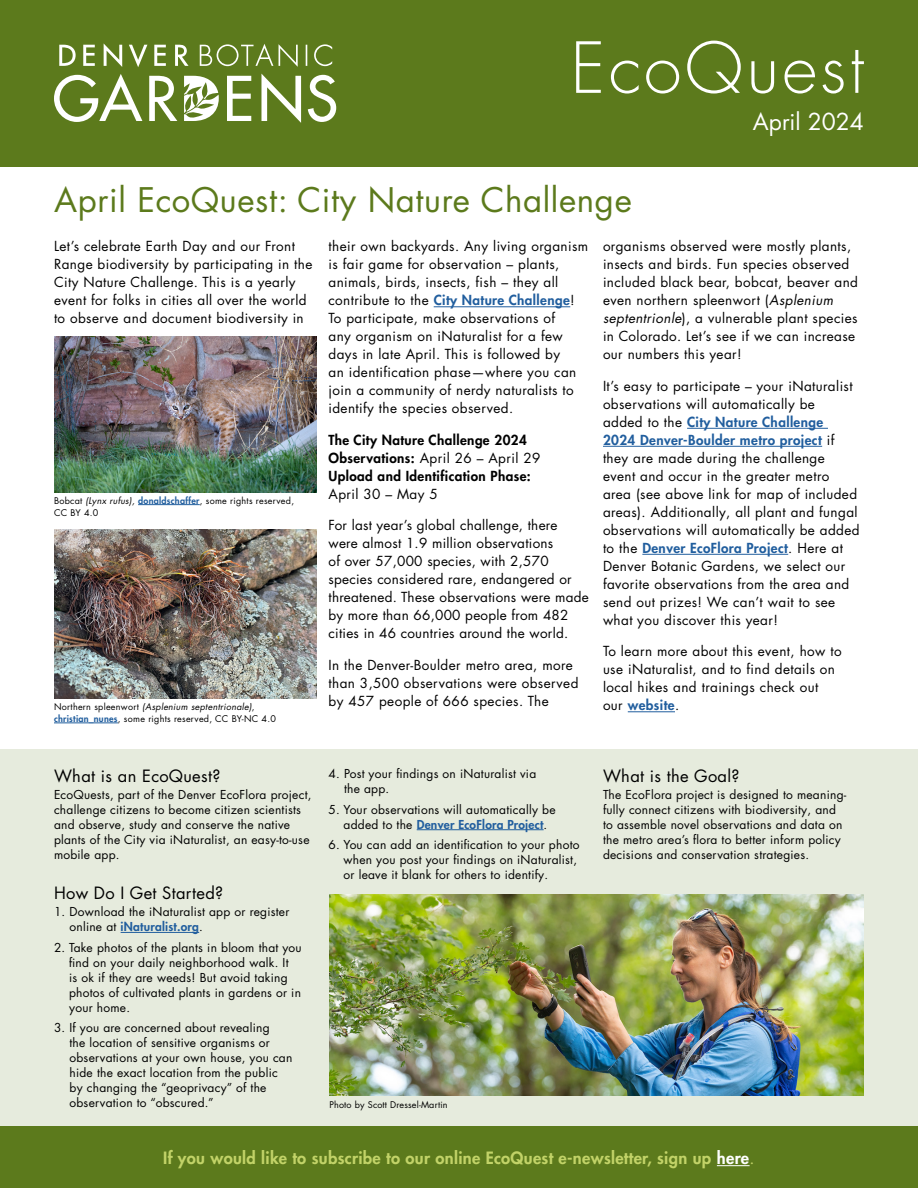
<style>
.page{position:relative;width:918px;height:1188px;background:#fff}
.page>*{position:absolute;margin:0;border:0;box-sizing:border-box;transform-origin:0 0}
.t1{font:300 68.4px "Futura LT Pro";letter-spacing:.05em;color:#fff}
.t2{font:33px "Futura LT Pro";letter-spacing:.02em;color:#5c7a1c}
.t3{font:22.8px "Futura LT Pro";color:#fff}
.t4{font:800 16.5px "Futura LT Pro";letter-spacing:.02em;color:#c2d368}
.t5{font:16.5px "Futura LT Pro";letter-spacing:.02em;color:#000}
.t6{font:13.5px/18px "Futura LT Pro";letter-spacing:.03em;color:#000}
.t7{font:800 13.5px/18px "Futura LT Pro";letter-spacing:.03em;color:#000}
.t8{font:12px/15px "Futura LT Pro";letter-spacing:.02em;color:#000}
.t9{font:9px/12px "Futura LT Pro";letter-spacing:.03em;color:#000}
.s1{font-weight:800;color:#215e9e}
.s2{font-weight:400}
.s3{font-style:italic}
.s4{color:#fff}
</style>
<div class="page">
<div style="left:0;top:749px;width:918px;height:377px;background:#e6ebdd"></div>
<hr style="left:121px;top:932px;width:78px;height:1px;background:#215e9e">
<hr style="left:417px;top:829px;width:127px;height:1px;background:#215e9e">
<img style="left:329px;top:895px;width:535px;height:200px">
<hr style="left:434px;top:306px;width:136px;height:1px;background:#215e9e">
<hr style="left:687px;top:428px;width:141px;height:1px;background:#215e9e">
<hr style="left:603px;top:446px;width:219px;height:1px;background:#215e9e">
<hr style="left:642px;top:554px;width:146px;height:1px;background:#215e9e">
<hr style="left:628px;top:711px;width:47px;height:1px;background:#215e9e">
<div style="left:0;top:0;width:918px;height:166px;background:#5c7a1c"></div>
<svg style="left:59px;top:45px;width:17px;height:21px"></svg>
<svg style="left:83px;top:45px;width:12px;height:21px"></svg>
<svg style="left:104px;top:44px;width:18px;height:23px"></svg>
<svg style="left:129px;top:45px;width:18px;height:22px"></svg>
<svg style="left:154px;top:45px;width:12px;height:21px"></svg>
<svg style="left:175px;top:45px;width:14px;height:21px"></svg>
<svg style="left:200px;top:44px;width:73px;height:22px"></svg>
<svg style="left:279px;top:44px;width:19px;height:23px"></svg>
<svg style="left:306px;top:45px;width:1px;height:21px"></svg>
<svg style="left:314px;top:44px;width:18px;height:22px"></svg>
<svg style="left:54px;top:74px;width:88px;height:48px"></svg>
<svg style="left:149px;top:76px;width:28px;height:45px"></svg>
<svg style="left:227px;top:76px;width:24px;height:45px"></svg>
<svg style="left:261px;top:74px;width:40px;height:49px"></svg>
<svg style="left:308px;top:75px;width:28px;height:47px"></svg>
<svg style="left:184px;top:76px;width:35px;height:45px"></svg>
<div style="left:0;top:1126px;width:918px;height:62px;background:#5c7a1c"></div>
<hr style="left:717px;top:1165px;width:33px;height:1px;background:#fff">
<img style="left:55px;top:529px;width:261px;height:169px">
<img style="left:55px;top:337px;width:261px;height:155px">
<hr style="left:54px;top:723px;width:64px;height:1px;background:#215e9e">
<hr style="left:138px;top:504px;width:62px;height:1px;background:#215e9e">
<h1 class="t1" style="left:571px;top:23px;width:295px">EcoQuest</h1>
<h3 class="t3" style="left:753px;top:106px;width:113px">April 2024</h3>
<h2 class="t2" style="left:54px;top:178px;width:579px">April EcoQuest: City Nature Challenge</h2>
<p class="t6" style="left:54px;top:237px;width:260px">Let’s celebrate Earth Day and our Front Range biodiversity by participating in the City Nature Challenge. This is a yearly event for folks in cities all over the world to observe and document biodiversity in</p>
<p class="t6" style="left:328px;top:237px;width:261px">their own backyards. Any living organism is fair game for observation – plants, animals, birds, insects, fish – they all contribute to the <span class="s1">City Nature Challenge</span>!<br>To participate, make observations of<br>any organism on iNaturalist for a few days in late April. This is followed by<br>an identification phase—where you can join a community of nerdy naturalists to identify the species observed.</p>
<p class="t7" style="left:328px;top:430px;width:213px">The City Nature Challenge 2024<br>Observations: <span class="s2">April 26 – April 29<br></span>Upload and Identification Phase:</p>
<p class="t6" style="left:328px;top:485px;width:111px">April 30 – May 5</p>
<p class="t6" style="left:328px;top:516px;width:262px">For last year’s global challenge, there were almost 1.9 million observations<br>of over 57,000 species, with 2,570 species considered rare, endangered or threatened. These observations were made by more than 66,000 people from 482 cities in 46 countries around the world.</p>
<p class="t6" style="left:328px;top:656px;width:251px">In the Denver-Boulder metro area, more than 3,500 observations were observed by 457 people of 666 species. The</p>
<p class="t9" style="left:54px;top:494px;width:242px">Bobcat <span class="s3">(Lynx rufus),</span> <span class="s1">donaldschaffer</span>, some rights reserved,<br>CC BY 4.0</p>
<p class="t9" style="left:54px;top:701px;width:223px">Northern spleenwort <span class="s3">(Asplenium septentrionale)</span>, <span class="s1">christian_nunes</span>, some rights reserved, CC BY-NC 4.0</p>
<p class="t6" style="left:603px;top:237px;width:257px">organisms observed were mostly plants, insects and birds. Fun species observed included black bear, bobcat, beaver and even northern spleenwort (<span class="s3">Asplenium septentrionle</span>), a vulnerable plant species in Colorado. Let’s see if we can increase our numbers this year!</p>
<p class="t6" style="left:603px;top:377px;width:258px">It’s easy to participate – your iNaturalist observations will automatically be<br>added to the <span class="s1">City Nature Challenge<br>2024 Denver-Boulder metro project</span> if they are made during the challenge event and occur in the greater metro area (see above link for map of included areas). Additionally, all plant and fungal observations will automatically be added to the <span class="s1">Denver EcoFlora Project</span>. Here at Denver Botanic Gardens, we select our favorite observations from the area and send out prizes! We can’t wait to see what you discover this year!</p>
<p class="t6" style="left:603px;top:642px;width:240px">To learn more about this event, how to use iNaturalist, and to find details on local hikes and trainings check out<br>our <span class="s1">website</span>.</p>
<p class="t5" style="left:54px;top:764px;width:168px">What is an EcoQuest?</p>
<p class="t8" style="left:54px;top:787px;width:259px">EcoQuests, part of the Denver EcoFlora project, challenge citizens to become citizen scientists and observe, study and conserve the native plants of the City via iNaturalist, an easy-to-use mobile app.</p>
<p class="t5" style="left:54px;top:882px;width:171px">How Do I Get Started?</p>
<p class="t8" style="left:70px;top:904px;width:221px;text-indent:-16px">1. Download the iNaturalist app or register online at <span class="s1">iNaturalist.org</span>.</p>
<p class="t8" style="left:69px;top:940px;width:234px;text-indent:-15px">2. Take photos of the plants in bloom that you find on your daily neighborhood walk. It<br>is ok if they are weeds! But avoid taking photos of cultivated plants in gardens or in your home.</p>
<p class="t8" style="left:70px;top:1020px;width:224px;text-indent:-16px">3. If you are concerned about revealing<br>the location of sensitive organisms or observations at your own house, you can hide the exact location from the public by changing the “geoprivacy” of the observation to “obscured.”</p>
<p class="t8" style="left:344px;top:766px;width:194px;text-indent:-16px">4. Post your findings on iNaturalist via the app.</p>
<p class="t8" style="left:328px;top:801px;width:229px;text-align:center">5. Your observations will automatically be added to the <span class="s1">Denver EcoFlora Project</span>.</p>
<p class="t8" style="left:344px;top:837px;width:238px;text-indent:-15px">6. You can add an identification to your photo when you post your findings on iNaturalist, or leave it blank for others to identify.</p>
<p class="t9" style="left:329px;top:1099px;width:120px">Photo by Scott Dressel-Martin</p>
<p class="t5" style="left:603px;top:764px;width:138px">What is the Goal?</p>
<p class="t8" style="left:603px;top:787px;width:245px">The EcoFlora project is designed to meaning&shy;fully connect citizens with biodiversity, and to assemble novel observations and data on the metro area’s flora to better inform policy decisions and conservation strategies.</p>
<p class="t4" style="left:163px;top:1145px;width:593px">If you would like to subscribe to our online EcoQuest e-newsletter, sign up <span class="s4">here</span><span class="s2">.</span></p>
</div>
